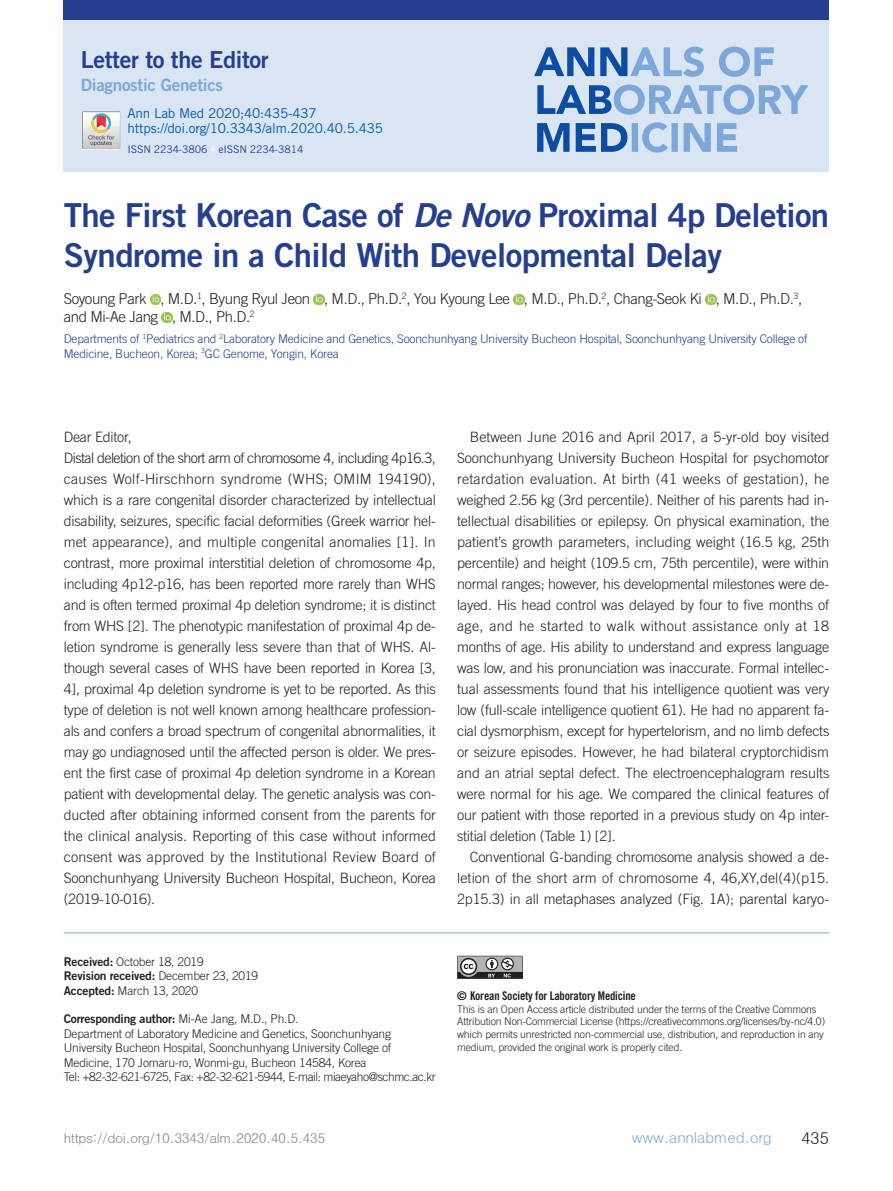
<style>
.page{position:relative;width:893px;height:1191px;background:#fff}
.page>*{position:absolute;margin:0;border:0;box-sizing:border-box;transform-origin:0 0}
.제목{font:33px/39.6px "Trade Gothic LT Std Bd 2";letter-spacing:-.02em;color:#253f8e}
.논문분류{font:23.4px "Trade Gothic LT Std Bd 2";letter-spacing:-.015em;color:#253f8e}
.논문소분류{font:16.95px "Trade Gothic LT Std Bd 2";letter-spacing:-.015em;color:#7ca7d8}
.URL{font:16.5px "Dotum";color:#231f20}
.저자{font:300 15px/18px "Trade Gothic LT Std";letter-spacing:-.03em;color:#231f20}
.URL-2{font:15px "Dotum";letter-spacing:-.02em;color:#7ca7d8}
.본문{font:300 14.25px/21px "Trade Gothic LT Std";letter-spacing:-.01em;color:#231f20;text-align:justify}
.본문_0{font:300 14.25px/21px "Trade Gothic LT Std";letter-spacing:-.015em;color:#231f20;text-align:justify}
.t1{font:13.5px "Dotum";letter-spacing:-.03em;color:#808285}
.DOI_단락{font:13.5px "Trade Gothic LT Std";letter-spacing:-.015em;color:#015aaa}
.서지단락{font:13.5px "Trade Gothic LT Std";letter-spacing:-.015em;color:#015aaa}
.교신저자{font:300 12px/14.4px "Trade Gothic LT Std";letter-spacing:-.015em;color:#231f20;text-align:justify}
.소속{font:300 12px/14.4px "Trade Gothic LT Std";letter-spacing:-.015em;color:#253f8e}
.교신저자-2{font:12px "Trade Gothic LT Std Bd 2";letter-spacing:-.015em;color:#231f20}
.교신저자-3{font:300 12px "Trade Gothic LT Std";letter-spacing:-.035em;color:#231f20}
.t2{font:12px "Trade Gothic LT Std Bd Cn 20";letter-spacing:-.015em;color:#231f20}
.교신저자-4{font:300 10.5px/12.6px "Trade Gothic LT Std";letter-spacing:-.015em;color:#231f20}
.ISSN{font:10.5px "Trade Gothic LT Std";letter-spacing:-.015em;color:#253f8e}
.s1{color:#fff}
.s2{font-family:"Trade Gothic LT Std Bd 2 Obl"}
.s3{font-family:"Trade Gothic LT Std Bd 2";font-weight:400}
.s4{font-family:"Trade Gothic LT Std";font-weight:300}
.s5{font-family:"Trade Gothic LT Std Bd 2"}
</style>
<div class="page">
<div style="left:64px;top:0;width:765px;height:172px;background:#dae5f4"></div>
<div style="left:64px;top:0;width:765px;height:19px;background:#253f8e"></div>
<svg style="left:537px;top:122px;width:200px;height:30px"></svg>
<svg style="left:537px;top:84px;width:271px;height:31px"></svg>
<svg style="left:534px;top:47px;width:240px;height:30px"></svg>
<svg style="left:150px;top:294px;width:11px;height:11px"></svg>
<svg style="left:314px;top:294px;width:10px;height:11px"></svg>
<svg style="left:513px;top:294px;width:11px;height:11px"></svg>
<svg style="left:705px;top:294px;width:11px;height:11px"></svg>
<svg style="left:162px;top:312px;width:10px;height:11px"></svg>
<hr style="left:64px;top:932px;width:765px;height:1px;background:#7ca7d8">
<svg style="left:457px;top:955px;width:66px;height:23px;background:#8a898b"></svg>
<svg style="left:82px;top:111px;width:38px;height:38px"></svg>
<p class="논문분류" style="left:81px;top:45px;width:189px">Letter to the Editor</p>
<p class="논문소분류" style="left:81px;top:75px;width:144px">Diagnostic Genetics</p>
<p class="서지단락" style="left:128px;top:105px;width:191px">Ann Lab Med 2020;40:435-437</p>
<p class="DOI_단락" style="left:128px;top:120px;width:257px">https://doi.org/10.3343/alm.2020.40.5.435</p>
<p class="ISSN" style="left:128px;top:143px;width:177px">ISSN 2234-3806 <span class="s1">•</span> eISSN 2234-3814</p>
<p class="제목" style="left:64px;top:195px;width:767px">The First Korean Case of <span class="s2">De Novo</span> Proximal 4p Deletion<br>Syndrome in a Child With Developmental Delay</p>
<p class="저자" style="left:64px;top:290px;width:740px">Soyoung Park , M.D.<sup>1</sup>, Byung Ryul Jeon , M.D., Ph.D.<sup>2</sup>, You Kyoung Lee , M.D., Ph.D.<sup>2</sup>, Chang-Seok Ki , M.D., Ph.D.<sup>3</sup>, and Mi-Ae Jang , M.D., Ph.D.<sup>2</sup></p>
<p class="소속" style="left:64px;top:332px;width:745px">Departments of <sup>1</sup>Pediatrics and <sup>2</sup>Laboratory Medicine and Genetics, Soonchunhyang University Bucheon Hospital, Soonchunhyang University College of<br>Medicine, Bucheon, Korea; <sup>3</sup>GC Genome, Yongin, Korea</p>
<p class="본문_0" style="left:64px;top:426px;width:69px">Dear Editor,</p>
<p class="본문_0" style="left:64px;top:447px;width:374px">Distal deletion of the short arm of chromosome 4, including 4p16.3, causes Wolf-Hirschhorn syndrome (WHS; OMIM 194190), which is a rare congenital disorder characterized by intellectual disability, seizures, specific facial deformities (Greek warrior hel&shy;met appearance), and multiple congenital anomalies [1]. In contrast, more proximal interstitial deletion of chromosome 4p, including 4p12-p16, has been reported more rarely than WHS and is often termed proximal 4p deletion syndrome; it is distinct from WHS [2]. The phenotypic manifestation of proximal 4p de&shy;letion syndrome is generally less severe than that of WHS. Al&shy;though several cases of WHS have been reported in Korea [3, 4], proximal 4p deletion syndrome is yet to be reported. As this type of deletion is not well known among healthcare profession&shy;als and confers a broad spectrum of congenital abnormalities, it may go undiagnosed until the affected person is older. We pres&shy;ent the first case of proximal 4p deletion syndrome in a Korean patient with developmental delay. The genetic analysis was con&shy;ducted after obtaining informed consent from the parents for the clinical analysis. Reporting of this case without informed consent was approved by the Institutional Review Board of Soonchunhyang University Bucheon Hospital, Bucheon, Korea (2019-10-016).</p>
<p class="교신저자" style="left:64px;top:954px;width:141px"><span class="s3">Received:</span> October 18, 2019</p>
<p class="교신저자-2" style="left:64px;top:968px;width:196px">Revision received: <span class="s4">December 23, 2019</span></p>
<p class="교신저자" style="left:64px;top:983px;width:136px"><span class="s3">Accepted:</span> March 13, 2020</p>
<p class="교신저자-2" style="left:64px;top:1011px;width:236px">Corresponding author: <span class="s4">Mi-Ae Jang, M.D., Ph.D.</span></p>
<p class="교신저자" style="left:64px;top:1026px;width:329px">Department of Laboratory Medicine and Genetics, Soonchunhyang University Bucheon Hospital, Soonchunhyang University College of Medicine, 170 Jomaru-ro, Wonmi-gu, Bucheon 14584, Korea</p>
<p class="교신저자-3" style="left:64px;top:1069px;width:374px">Tel: +82-32-621-6725, Fax: +82-32-621-5944, E-mail: miaeyaho@schmc.ac.kr</p>
<p class="본문" style="left:457px;top:426px;width:374px;text-indent:13px">Between June 2016 and April 2017, a 5-yr-old boy visited Soonchunhyang University Bucheon Hospital for psychomotor retardation evaluation. At birth (41 weeks of gestation), he weighed 2.56 kg (3rd percentile). Neither of his parents had in&shy;tellectual disabilities or epilepsy. On physical examination, the patient’s growth parameters, including weight (16.5 kg, 25th percentile) and height (109.5 cm, 75th percentile), were within normal ranges; however, his developmental milestones were de&shy;layed. His head control was delayed by four to five months of age, and he started to walk without assistance only at 18 months of age. His ability to understand and express language was low, and his pronunciation was inaccurate. Formal intellec&shy;tual assessments found that his intelligence quotient was very low (full-scale intelligence quotient 61). He had no apparent fa&shy;cial dysmorphism, except for hypertelorism, and no limb defects or seizure episodes. However, he had bilateral cryptorchidism and an atrial septal defect. The electroencephalogram results were normal for his age. We compared the clinical features of our patient with those reported in a previous study on 4p inter&shy;stitial deletion (Table 1) [2].</p>
<p class="본문" style="left:457px;top:846px;width:374px;text-indent:13px">Conventional G-banding chromosome analysis showed a de&shy;letion of the short arm of chromosome 4, 46,XY,del(4)(p15.<br>2p15.3) in all metaphases analyzed (Fig. 1A); parental karyo-</p>
<p class="t2" style="left:457px;top:988px;width:180px"><span class="s5">©</span> Korean Society for Laboratory Medicine</p>
<p class="교신저자-4" style="left:457px;top:1002px;width:370px">This is an Open Access article distributed under the terms of the Creative Commons Attribution Non-Commercial License (https://creativecommons.org/licenses/by-nc/4.0) which permits unrestricted non-commercial use, distribution, and reproduction in any medium, provided the original work is properly cited.</p>
<p class="t1" style="left:64px;top:1131px;width:263px">https://doi.org/10.3343/alm.2020.40.5.435</p>
<p class="URL-2" style="left:632px;top:1130px;width:142px">www.annlabmed.org</p>
<p class="URL" style="left:801px;top:1129px;width:30px">435</p>
</div>
